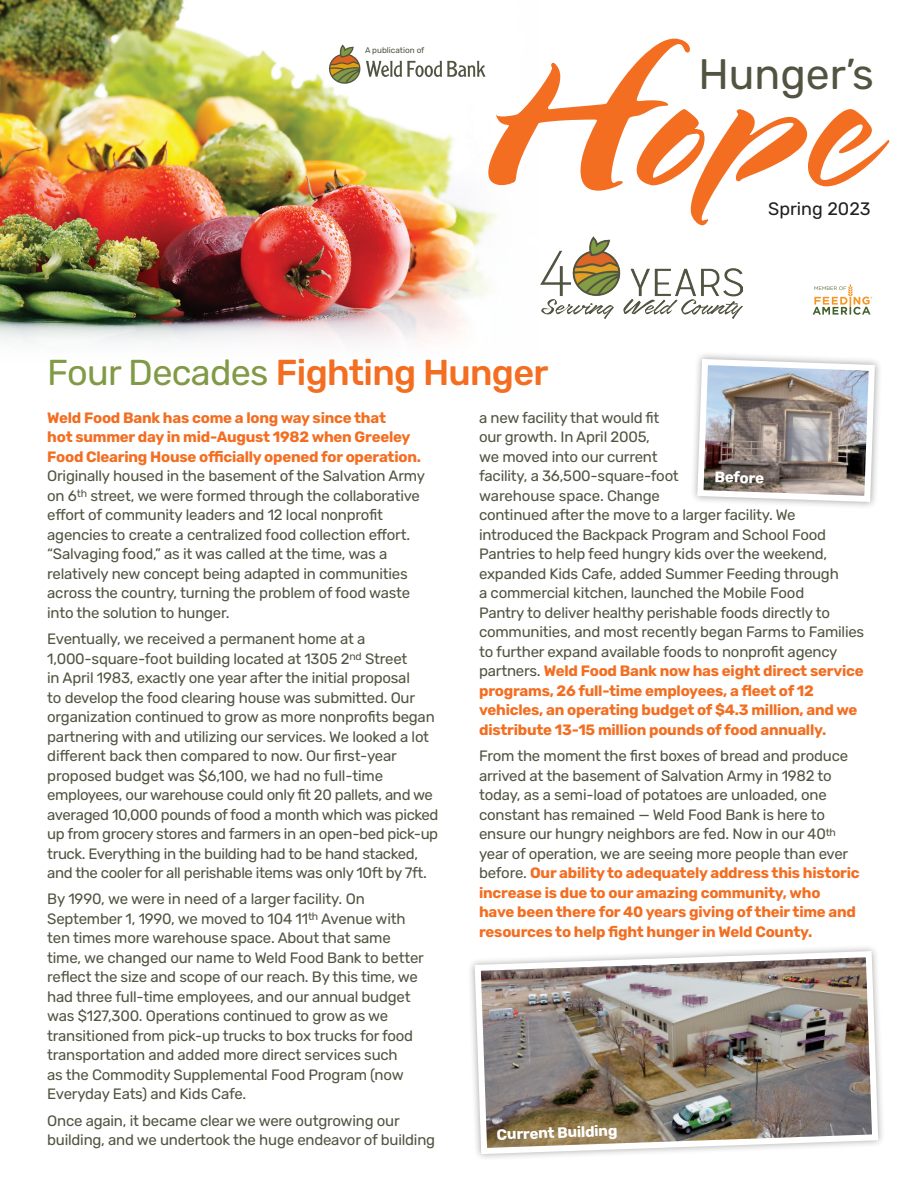
<style>
.page{position:relative;width:918px;height:1188px;background:#fff}
.page>*{position:absolute;margin:0;border:0;box-sizing:border-box;transform-origin:0 0}
.t1{font:204.9px "Spring";color:#f36e21}
.t2{font:42.6px "Rubik";color:#525441}
.t3{font:500 36px "Rubik";letter-spacing:-.02em;color:#f36e21}
.t4{font:18px "Rubik";color:#231f20}
.t5{font:15px/19.5px "Rubik";letter-spacing:-.015em;color:#525441}
.t6{font:700 15px "Rubik";color:#fff}
.t7{font:8.1px "Rubik";color:#525441}
.s1{font-weight:400;color:#819a45}
.s2{font-weight:700;color:#f36e21}
</style>
<div class="page">
<img style="left:0;top:0;width:541px;height:343px">
<svg style="left:813px;top:284px;width:60px;height:31px"></svg>
<svg style="left:329px;top:44px;width:157px;height:40px"></svg>
<img style="left:541px;top:237px;width:202px;height:82px">
<img style="left:472px;top:948px;width:409px;height:209px">
<img style="left:694px;top:356px;width:184px;height:149px">
<p class="t7" style="left:365px;top:45px;width:61px">A publication of</p>
<p class="t1" style="left:474px;top:0;width:398px">Hope</p>
<p class="t2" style="left:698px;top:50px;width:177px">Hunger’s</p>
<p class="t4" style="left:768px;top:199px;width:104px">Spring 2023</p>
<p class="t3" style="left:47px;top:352px;width:503px"><span class="s1">Four Decades</span> Fighting Hunger</p>
<p class="t5" style="left:47px;top:408px;width:379px"><span class="s2">Weld Food Bank has come a long way since that<br>hot summer day in mid-August 1982 when Greeley Food Clearing House officially opened for operation.<br></span>Originally housed in the basement of the Salvation Army on 6<sup>th</sup> street, we were formed through the collaborative effort of community leaders and 12 local nonprofit agencies to create a centralized food collection effort. “Salvaging food,” as it was called at the time, was a relatively new concept being adapted in communities across the country, turning the problem of food waste into the solution to hunger.</p>
<p class="t5" style="left:47px;top:630px;width:393px">Eventually, we received a permanent home at a 1,000-square-foot building located at 1305 2<sup>nd</sup> Street<br>in April 1983, exactly one year after the initial proposal<br>to develop the food clearing house was submitted. Our organization continued to grow as more nonprofits began partnering with and utilizing our services. We looked a lot different back then compared to now. Our first-year proposed budget was $6,100, we had no full-time employees, our warehouse could only fit 20 pallets, and we averaged 10,000 pounds of food a month which was picked up from grocery stores and farmers in an open-bed pick-up truck. Everything in the building had to be hand stacked, and the cooler for all perishable items was only 10ft by 7ft.</p>
<p class="t5" style="left:47px;top:890px;width:378px">By 1990, we were in need of a larger facility. On September 1, 1990, we moved to 104 11<sup>th</sup> Avenue with ten times more warehouse space. About that same time, we changed our name to Weld Food Bank to better reflect the size and scope of our reach. By this time, we had three full-time employees, and our annual budget was $127,300. Operations continued to grow as we transitioned from pick-up trucks to box trucks for food transportation and added more direct services such<br>as the Commodity Supplemental Food Program (now Everyday Eats) and Kids Cafe.</p>
<p class="t5" style="left:47px;top:1111px;width:389px">Once again, it became clear we were outgrowing our building, and we undertook the huge endeavor of building</p>
<p class="t5" style="left:479px;top:408px;width:387px">a new facility that would fit<br>our growth. In April 2005,<br>we moved into our current<br>facility, a 36,500-square-foot<br>warehouse space. Change<br>continued after the move to a larger facility. We introduced the Backpack Program and School Food Pantries to help feed hungry kids over the weekend, expanded Kids Cafe, added Summer Feeding through<br>a commercial kitchen, launched the Mobile Food<br>Pantry to deliver healthy perishable foods directly to communities, and most recently began Farms to Families to further expand available foods to nonprofit agency partners. <span class="s2">Weld Food Bank now has eight direct service programs, 26 full-time employees, a fleet of 12 vehicles, an operating budget of $4.3 million, and we distribute 13-15 million pounds of food annually.</span></p>
<p class="t5" style="left:479px;top:747px;width:382px">From the moment the first boxes of bread and produce arrived at the basement of Salvation Army in 1982 to today, as a semi-load of potatoes are unloaded, one constant has remained — Weld Food Bank is here to ensure our hungry neighbors are fed. Now in our 40<sup>th </sup>year of operation, we are seeing more people than ever before. <span class="s2">Our ability to adequately address this historic increase is due to our amazing community, who<br>have been there for 40 years giving of their time and resources to help fight hunger in Weld County.</span></p>
<p class="t6" style="left:715px;top:468px;width:51px;rotate:2deg">Before</p>
<p class="t6" style="left:497px;top:1126px;width:122px;rotate:-2deg">Current Building</p>
</div>
